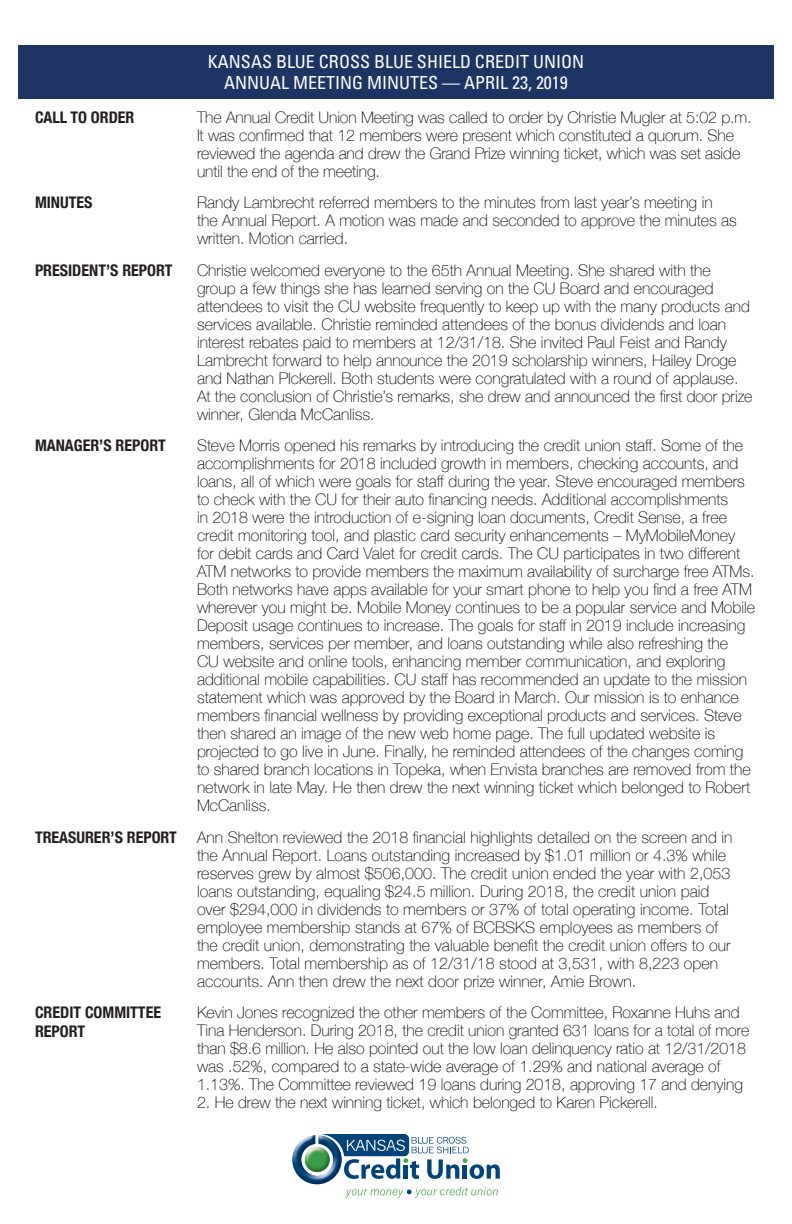
<style>
.page{position:relative;width:792px;height:1224px;background:#fff}
.page>*{position:absolute;margin:0;border:0;box-sizing:border-box;transform-origin:0 0}
.No_Spacing{font:condensed 18px "Univers LT Std";color:#fff}
.t1{font:100 16px/18px "Helvetica Neue";color:#000}
.t2{font:700 condensed 16px/19.2px "Helvetica Neue";color:#231f20}
</style>
<div class="page">
<div style="left:18px;top:45px;width:756px;height:54px;background:#1c3565"></div>
<svg style="left:321px;top:1134px;width:179px;height:45px"></svg>
<svg style="left:345px;top:1187px;width:153px;height:11px"></svg>
<img style="left:292px;top:1135px;width:50px;height:49px">
<p class="No_Spacing" style="left:208px;top:50px;width:378px">KANSAS BLUE CROSS BLUE SHIELD CREDIT UNION</p>
<p class="No_Spacing" style="left:224px;top:71px;width:345px">ANNUAL MEETING MINUTES — APRIL 23, 2019</p>
<p class="t2" style="left:35px;top:106px;width:101px">CALL TO ORDER</p>
<p class="t1" style="left:197px;top:107px;width:556px">The Annual Credit Union Meeting was called to order by Christie Mugler at 5:02 p.m.<br>It was confirmed that 12 members were present which constituted a quorum. She reviewed the agenda and drew the Grand Prize winning ticket, which was set aside until the end of the meeting.</p>
<p class="t2" style="left:35px;top:192px;width:59px">MINUTES</p>
<p class="t1" style="left:197px;top:193px;width:541px">Randy Lambrecht referred members to the minutes from last year’s meeting in the Annual Report. A motion was made and seconded to approve the minutes as written. Motion carried.</p>
<p class="t2" style="left:35px;top:259px;width:139px">PRESIDENT’S REPORT</p>
<p class="t1" style="left:197px;top:260px;width:557px">Christie welcomed everyone to the 65th Annual Meeting. She shared with the group a few things she has learned serving on the CU Board and encouraged attendees to visit the CU website frequently to keep up with the many products and services available. Christie reminded attendees of the bonus dividends and loan interest rebates paid to members at 12/31/18. She invited Paul Feist and Randy Lambrecht forward to help announce the 2019 scholarship winners, Hailey Droge and Nathan PIckerell. Both students were congratulated with a round of applause.<br>At the conclusion of Christie’s remarks, she drew and announced the first door prize winner, Glenda McCanliss.</p>
<p class="t2" style="left:35px;top:435px;width:132px">MANAGER’S REPORT</p>
<p class="t1" style="left:197px;top:436px;width:560px">Steve Morris opened his remarks by introducing the credit union staff. Some of the accomplishments for 2018 included growth in members, checking accounts, and loans, all of which were goals for staff during the year. Steve encouraged members to check with the CU for their auto financing needs. Additional accomplishments<br>in 2018 were the introduction of e-signing loan documents, Credit Sense, a free credit monitoring tool, and plastic card security enhancements – MyMobileMoney for debit cards and Card Valet for credit cards. The CU participates in two different ATM networks to provide members the maximum availability of surcharge free ATMs.<br>Both networks have apps available for your smart phone to help you find a free ATM wherever you might be. Mobile Money continues to be a popular service and Mobile Deposit usage continues to increase. The goals for staff in 2019 include increasing members, services per member, and loans outstanding while also refreshing the<br>CU website and online tools, enhancing member communication, and exploring additional mobile capabilities. CU staff has recommended an update to the mission statement which was approved by the Board in March. Our mission is to enhance members financial wellness by providing exceptional products and services. Steve then shared an image of the new web home page. The full updated website is projected to go live in June. Finally, he reminded attendees of the changes coming to shared branch locations in Topeka, when Envista branches are removed from the network in late May. He then drew the next winning ticket which belonged to Robert McCanliss.</p>
<p class="t2" style="left:35px;top:826px;width:143px">TREASURER’S REPORT</p>
<p class="t1" style="left:197px;top:827px;width:537px">Ann Shelton reviewed the 2018 financial highlights detailed on the screen and in the Annual Report. Loans outstanding increased by $1.01 million or 4.3% while reserves grew by almost $506,000. The credit union ended the year with 2,053 loans outstanding, equaling $24.5 million. During 2018, the credit union paid over $294,000 in dividends to members or 37% of total operating income. Total employee membership stands at 67% of BCBSKS employees as members of the credit union, demonstrating the valuable benefit the credit union offers to our members. Total membership as of 12/31/18 stood at 3,531, with 8,223 open accounts. Ann then drew the next door prize winner, Amie Brown.</p>
<p class="t2" style="left:35px;top:1002px;width:128px">CREDIT COMMITTEE<br>REPORT</p>
<p class="t1" style="left:197px;top:1003px;width:554px">Kevin Jones recognized the other members of the Committee, Roxanne Huhs and Tina Henderson. During 2018, the credit union granted 631 loans for a total of more than $8.6 million. He also pointed out the low loan delinquency ratio at 12/31/2018 was .52%, compared to a state-wide average of 1.29% and national average of 1.13%. The Committee reviewed 19 loans during 2018, approving 17 and denying</p>
<p class="t1" style="left:197px;top:1093px;width:462px">2. He drew the next winning ticket, which belonged to Karen Pickerell.</p>
</div>
